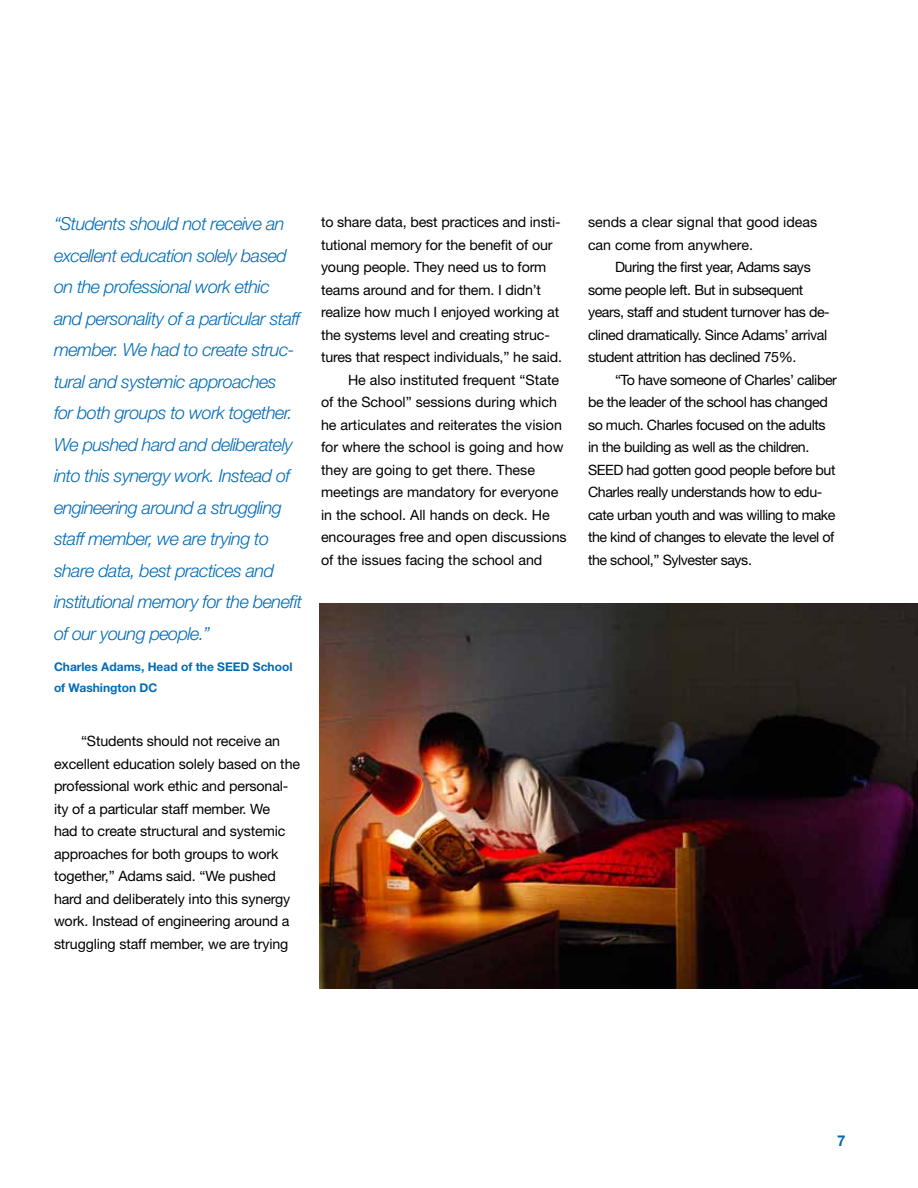
<style>
.page{position:relative;width:918px;height:1188px;background:#fff}
.page>*{position:absolute;margin:0;border:0;box-sizing:border-box;transform-origin:0 0}
.t1{font:italic 300 18px/31.5px "Helvetica Neue";letter-spacing:-.03em;color:#006bb6}
.t2{font:700 15px "Helvetica Neue";color:#006bb6}
.t3{font:14.25px/22.5px "Helvetica Neue";letter-spacing:-.01em;color:#000}
.t4{font:14.25px/22.5px "Helvetica Neue";letter-spacing:-.03em;color:#000}
.t5{font:700 12px/21px "Helvetica Neue";color:#006bb6}
</style>
<div class="page">
<img style="left:320px;top:603px;width:598px;height:386px">
<p class="t1" style="left:54px;top:208px;width:250px">“Students should not receive an excellent education solely based on the professional work ethic and personality of a particular staff member. We had to create struc&shy;tural and systemic approaches<br>for both groups to work together.<br>We pushed hard and deliberately into this synergy work. Instead of engineering around a struggling staff member, we are trying to share data, best practices and institutional memory for the benefit of our young people.”</p>
<p class="t5" style="left:54px;top:656px;width:240px">Charles Adams, Head of the SEED School of Washington DC</p>
<p class="t3" style="left:54px;top:730px;width:248px;text-indent:27px">“Students should not receive an excellent education solely based on the professional work ethic and personal&shy;ity of a particular staff member. We<br>had to create structural and systemic approaches for both groups to work together,” Adams said. “We pushed hard and deliberately into this synergy work. Instead of engineering around a struggling staff member, we are trying</p>
<p class="t3" style="left:321px;top:211px;width:241px">to share data, best practices and insti-</p>
<p class="t3" style="left:321px;top:233px;width:233px">tutional memory for the benefit of our</p>
<p class="t3" style="left:321px;top:256px;width:227px">young people. They need us to form</p>
<p class="t3" style="left:321px;top:278px;width:221px">teams around and for them. I didn’t</p>
<p class="t3" style="left:321px;top:301px;width:240px">realize how much I enjoyed working at</p>
<p class="t3" style="left:321px;top:323px;width:230px">the systems level and creating struc-</p>
<p class="t3" style="left:321px;top:346px;width:243px">tures that respect individuals,” he said.</p>
<p class="t3" style="left:348px;top:368px;width:213px">He also instituted frequent “State</p>
<p class="t3" style="left:321px;top:391px;width:237px">of the School” sessions during which</p>
<p class="t3" style="left:321px;top:413px;width:242px">he articulates and reiterates the vision</p>
<p class="t3" style="left:321px;top:436px;width:244px">for where the school is going and how</p>
<p class="t3" style="left:321px;top:458px;width:216px">they are going to get there. These</p>
<p class="t3" style="left:321px;top:481px;width:239px">meetings are mandatory for everyone</p>
<p class="t3" style="left:321px;top:503px;width:230px">in the school. All hands on deck. He</p>
<p class="t3" style="left:321px;top:526px;width:247px">encourages free and open discussions</p>
<p class="t3" style="left:321px;top:548px;width:223px">of the issues facing the school and</p>
<p class="t3" style="left:588px;top:211px;width:231px">sends a clear signal that good ideas can come from anywhere.</p>
<p class="t4" style="left:588px;top:256px;width:243px;text-indent:27px">During the first year, Adams says some people left. But in subsequent years, staff and student turnover has de&shy;clined dramatically. Since Adams’ arrival student attrition has declined 75%.</p>
<p class="t4" style="left:588px;top:368px;width:251px;text-indent:27px">“To have someone of Charles’ caliber be the leader of the school has changed so much. Charles focused on the adults in the building as well as the children.<br>SEED had gotten good people before but Charles really understands how to edu&shy;cate urban youth and was willing to make the kind of changes to elevate the level of the school,” Sylvester says.</p>
<p class="t2" style="left:837px;top:1131px;width:10px">7</p>
</div>
